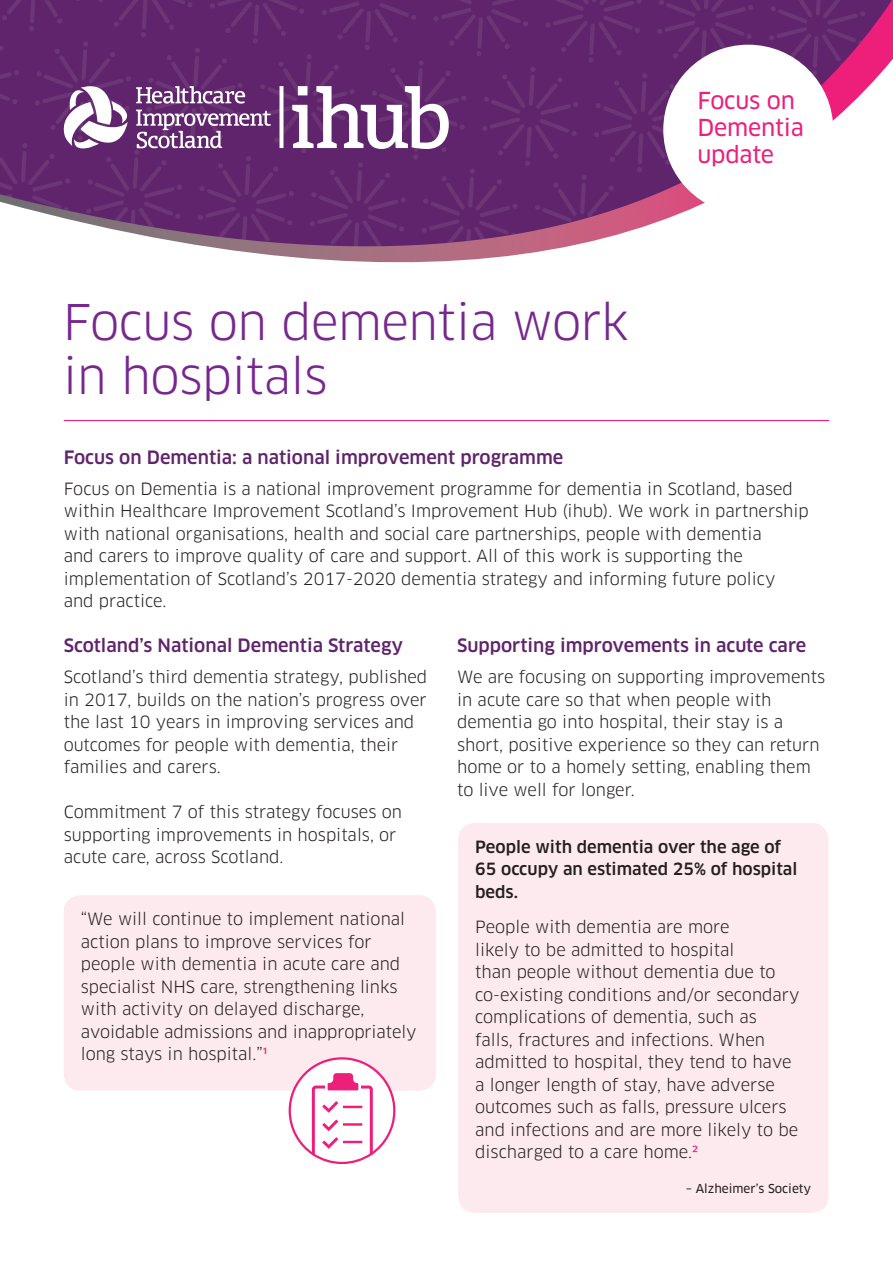
<style>
.page{position:relative;width:893px;height:1263px;background:#fff}
.page>*{position:absolute;margin:0;border:0;box-sizing:border-box;transform-origin:0 0}
.t1{font:48px/54px "Clan Pro";letter-spacing:-.01em;color:#77278d}
.t2{font:22.95px/27.2px "Clan Pro News";letter-spacing:-.01em;color:#ee1e7b}
.t3{font:500 18px "Clan Pro";color:#5f246b}
.Copy{font:16.5px/22.5px "Clan Pro";color:#231f20}
.Copy-2{font:500 16.5px/22.5px "Clan Pro";color:#231f20}
.Copy-3{font:12px "Clan Pro News";color:#231f20}
.s1{font-family:"Clan Pro News";color:#ee1e7b}
</style>
<div class="page">
<svg style="left:0;top:0;width:892px;height:94px;background:#66276d"></svg>
<svg style="left:0;top:94px;width:861px;height:169px;fill:#5f246b"></svg>
<svg style="left:64px;top:86px;width:64px;height:63px"></svg>
<svg style="left:136px;top:86px;width:109px;height:18px"></svg>
<svg style="left:136px;top:110px;width:135px;height:38px"></svg>
<svg style="left:279px;top:86px;width:4px;height:62px"></svg>
<svg style="left:292px;top:86px;width:157px;height:63px"></svg>
<div style="left:64px;top:895px;width:372px;height:196px;background:#fdeaee;border-radius:17px"></div>
<div style="left:458px;top:823px;width:370px;height:390px;background:#fdeaee;border-radius:17px"></div>
<svg style="left:288px;top:1057px;width:108px;height:108px"></svg>
<div style="left:663px;top:45px;width:170px;height:170px;background:#fff;border-radius:50%"></div>
<hr style="left:64px;top:420px;width:765px;height:1px;background:#ee1e7b">
<p class="t1" style="left:63px;top:295px;width:567px">Focus on dementia work in hospitals</p>
<p class="t2" style="left:697px;top:87px;width:108px">Focus on<br>Dementia update</p>
<h2 class="t3" style="left:64px;top:447px;width:501px">Focus on Dementia: a national improvement programme</h2>
<p class="Copy" style="left:64px;top:478px;width:747px">Focus on Dementia is a national improvement programme for dementia in Scotland, based within Healthcare Improvement Scotland’s Improvement Hub (ihub). We work in partnership with national organisations, health and social care partnerships, people with dementia<br>and carers to improve quality of care and support. All of this work is supporting the implementation of Scotland’s 2017-2020 dementia strategy and informing future policy and practice.</p>
<h2 class="t3" style="left:64px;top:635px;width:341px">Scotland’s National Dementia Strategy</h2>
<p class="Copy" style="left:64px;top:666px;width:365px">Scotland’s third dementia strategy, published in 2017, builds on the nation’s progress over the last 10 years in improving services and outcomes for people with dementia, their families and carers.</p>
<p class="Copy" style="left:64px;top:801px;width:340px">Commitment 7 of this strategy focuses on supporting improvements in hospitals, or acute care, across Scotland.</p>
<h2 class="t3" style="left:457px;top:635px;width:351px">Supporting improvements in acute care</h2>
<p class="Copy" style="left:457px;top:666px;width:369px">We are focusing on supporting improvements in acute care so that when people with dementia go into hospital, their stay is a short, positive experience so they can return home or to a homely setting, enabling them to live well for longer.</p>
<p class="Copy-2" style="left:475px;top:836px;width:324px">People with dementia over the age of<br>65 occupy an estimated 25% of hospital beds.</p>
<p class="Copy" style="left:475px;top:916px;width:326px">People with dementia are more<br>likely to be admitted to hospital<br>than people without dementia due to co‑existing conditions and/or secondary complications of dementia, such as<br>falls, fractures and infections. When admitted to hospital, they tend to have a longer length of stay, have adverse outcomes such as falls, pressure ulcers and infections and are more likely to be discharged to a care home.<span class="s1">2</span></p>
<p class="Copy-3" style="left:686px;top:1182px;width:127px">– Alzheimer’s Society</p>
<p class="Copy" style="left:81px;top:908px;width:337px">“We will continue to implement national action plans to improve services for people with dementia in acute care and specialist NHS care, strengthening links with activity on delayed discharge, avoidable admissions and inappropriately long stays in hospital.”<span class="s1">1</span></p>
</div>
